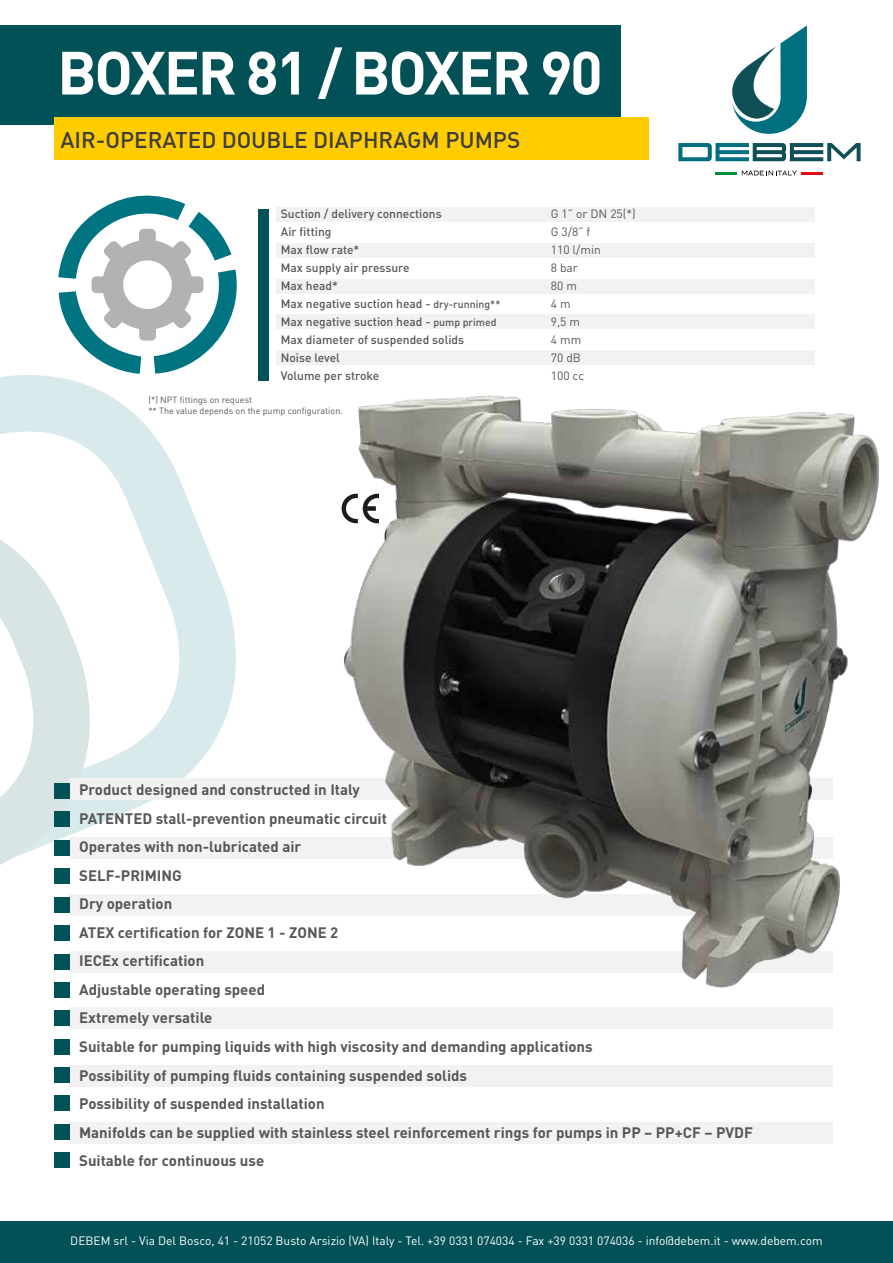
<style>
.page{position:relative;width:893px;height:1263px;background:#fff}
.page>*{position:absolute;margin:0;border:0;box-sizing:border-box;transform-origin:0 0}
.t1{font:700 60px "DIN";letter-spacing:-.04em;color:#fff}
.t2{font:22.5px "DIN Medium Alternate";color:#3c3c3b}
.t3{font:700 15px/28.5px "DIN";color:#575756}
.t4{font:12px "DIN Medium Alternate";color:#575756}
.t5{font:12px "DIN";color:#fff}
.t6{font:12px "DIN";color:#575756}
.t7{font:9px/10.8px "DIN";color:#575756}
.s1{font-size:10.5px}
</style>
<div class="page">
<svg style="left:0;top:340px;width:265px;height:576px"></svg>
<svg style="left:0;top:481px;width:124px;height:492px"></svg>
<div style="left:0;top:1221px;width:893px;height:42px;background:#025157"></div>
<div style="left:0;top:25px;width:621px;height:100px;background:#025157"></div>
<div style="left:54px;top:117px;width:594px;height:43px;background:#fc0"></div>
<hr style="left:715px;top:172px;width:22px;height:3px;background:#008e37">
<hr style="left:801px;top:172px;width:22px;height:3px;background:#e30f15">
<svg style="left:742px;top:171px;width:55px;height:4px"></svg>
<svg style="left:678px;top:25px;width:183px;height:136px"></svg>
<div style="left:70px;top:778px;width:763px;height:22px;background:#f2f2f2"></div>
<div style="left:70px;top:837px;width:763px;height:21px;background:#f2f2f2"></div>
<div style="left:70px;top:894px;width:763px;height:21px;background:#f2f2f2"></div>
<div style="left:70px;top:951px;width:763px;height:21px;background:#f2f2f2"></div>
<div style="left:70px;top:1007px;width:763px;height:22px;background:#f2f2f2"></div>
<div style="left:70px;top:1065px;width:763px;height:22px;background:#f2f2f2"></div>
<div style="left:70px;top:1122px;width:763px;height:21px;background:#f2f2f2"></div>
<div style="left:54px;top:783px;width:16px;height:16px;background:#025157"></div>
<div style="left:54px;top:811px;width:16px;height:16px;background:#025157"></div>
<div style="left:54px;top:840px;width:16px;height:16px;background:#025157"></div>
<div style="left:54px;top:868px;width:16px;height:16px;background:#025157"></div>
<div style="left:54px;top:897px;width:16px;height:15px;background:#025157"></div>
<div style="left:54px;top:925px;width:16px;height:16px;background:#025157"></div>
<div style="left:54px;top:954px;width:16px;height:15px;background:#025157"></div>
<div style="left:54px;top:1095px;width:16px;height:16px;background:#025157"></div>
<div style="left:54px;top:982px;width:16px;height:16px;background:#025157"></div>
<div style="left:54px;top:1124px;width:16px;height:16px;background:#025157"></div>
<div style="left:54px;top:1010px;width:16px;height:16px;background:#025157"></div>
<div style="left:54px;top:1152px;width:16px;height:16px;background:#025157"></div>
<div style="left:54px;top:1039px;width:16px;height:16px;background:#025157"></div>
<div style="left:54px;top:1067px;width:16px;height:16px;background:#025157"></div>
<div style="left:276px;top:207px;width:539px;height:14px;background:#f2f2f2"></div>
<div style="left:276px;top:243px;width:539px;height:14px;background:#f2f2f2"></div>
<div style="left:276px;top:279px;width:539px;height:14px;background:#f2f2f2"></div>
<div style="left:276px;top:315px;width:539px;height:14px;background:#f2f2f2"></div>
<div style="left:276px;top:351px;width:539px;height:14px;background:#f2f2f2"></div>
<svg style="left:58px;top:195px;width:187px;height:179px"></svg>
<div style="left:259px;top:209px;width:10px;height:172px;background:#025157"></div>
<img style="left:265px;top:395px;width:614px;height:593px">
<h1 class="t1" style="left:57px;top:34px;width:547px">BOXER 81 / BOXER 90</h1>
<h2 class="t2" style="left:60px;top:126px;width:461px">AIR-OPERATED DOUBLE DIAPHRAGM PUMPS</h2>
<p class="t4" style="left:281px;top:206px;width:162px">Suction / delivery connections</p>
<p class="t6" style="left:551px;top:206px;width:86px">G 1” or DN 25(*)</p>
<p class="t4" style="left:281px;top:224px;width:52px">Air fitting</p>
<p class="t6" style="left:551px;top:224px;width:41px">G 3/8” f</p>
<p class="t4" style="left:281px;top:242px;width:80px">Max flow rate*</p>
<p class="t6" style="left:551px;top:242px;width:51px">110 l/min</p>
<p class="t4" style="left:281px;top:260px;width:130px">Max supply air pressure</p>
<p class="t6" style="left:551px;top:260px;width:29px">8 bar</p>
<p class="t4" style="left:281px;top:278px;width:59px">Max head*</p>
<p class="t6" style="left:551px;top:278px;width:28px">80 m</p>
<p class="t4" style="left:281px;top:296px;width:221px">Max negative suction head - <span class="s1">dry-running**</span></p>
<p class="t6" style="left:551px;top:296px;width:21px">4 m</p>
<p class="t4" style="left:281px;top:314px;width:217px">Max negative suction head - <span class="s1">pump primed</span></p>
<p class="t6" style="left:551px;top:314px;width:31px">9,5 m</p>
<p class="t4" style="left:281px;top:332px;width:185px">Max diameter of suspended solids</p>
<p class="t6" style="left:551px;top:332px;width:32px">4 mm</p>
<p class="t4" style="left:281px;top:350px;width:61px">Noise level</p>
<p class="t6" style="left:551px;top:350px;width:32px">70 dB</p>
<p class="t4" style="left:281px;top:368px;width:100px">Volume per stroke</p>
<p class="t6" style="left:551px;top:368px;width:35px">100 cc</p>
<p class="t7" style="left:148px;top:394px;width:196px">(*) NPT fittings on request<br>** The value depends on the pump configuration.</p>
<p class="t3" style="left:79px;top:775px;width:675px">Product designed and constructed in Italy<br>PATENTED stall-prevention pneumatic circuit<br>Operates with non-lubricated air<br>SELF-PRIMING<br>Dry operation<br>ATEX certification for ZONE 1 - ZONE 2<br>IECEx certification<br>Adjustable operating speed<br>Extremely versatile<br>Suitable for pumping liquids with high viscosity and demanding applications<br>Possibility of pumping fluids containing suspended solids<br>Possibility of suspended installation<br>Manifolds can be supplied with stainless steel reinforcement rings for pumps in PP – PP+CF – PVDF Suitable for continuous use</p>
<p class="t5" style="left:70px;top:1233px;width:754px">DEBEM srl - Via Del Bosco, 41 - 21052 Busto Arsizio (VA) Italy - Tel. +39 0331 074034 - Fax +39 0331 074036 - info@debem.it - www.debem.com</p>
</div>
